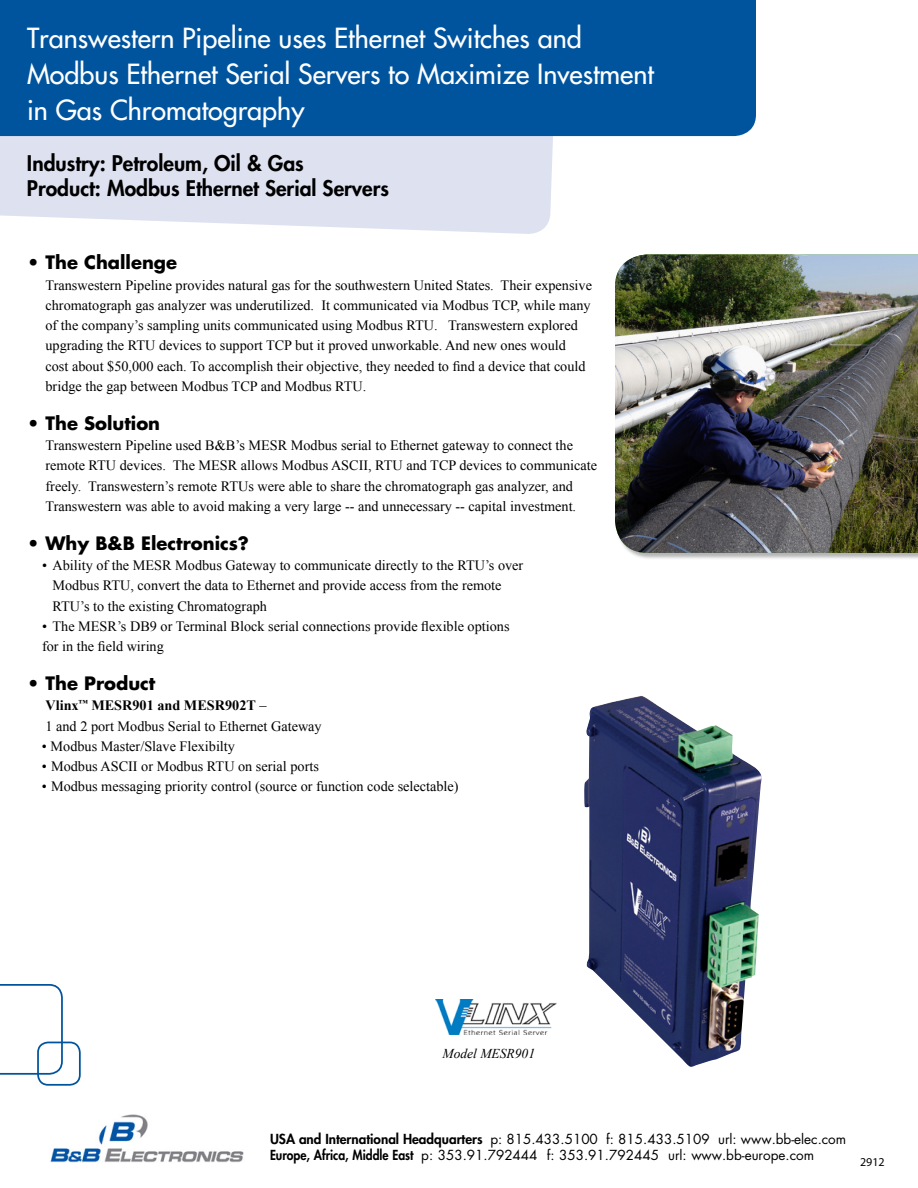
<style>
.page{position:relative;width:918px;height:1188px;background:#fff}
.page>*{position:absolute;margin:0;border:0;box-sizing:border-box;transform-origin:0 0}
.t1{font:27px/36px "Futura";color:#fff}
.t2{font:800 21px/25.2px "Futura";color:#000}
.t3{font:700 18px "Futura";color:#000}
.t4{font:14.25px/20.2px "Times New Roman";color:#000}
.t5{font:13.5px/16.2px "Futura";color:#000}
.t6{font:italic 13.5px "Times New Roman";color:#000}
.t7{font:12px "Myriad Pro";color:#020403}
.s1{font-weight:700}
.s2{font-weight:800}
</style>
<div class="page">
<svg style="left:0;top:136px;width:559px;height:98px;background:#e0e3f1"></svg>
<div style="left:0;top:0;width:756px;height:136px;background:#00549e"></div>
<div style="left:37px;top:1042px;width:44px;height:44px;border:2px solid #00549e;border-radius:10px"></div>
<svg style="left:0;top:984px;width:63px;height:91px"></svg>
<div style="left:615px;top:254px;width:303px;height:306px;background:#000;opacity:.3"></div>
<img style="left:615px;top:254px;width:303px;height:299px">
<img style="left:435px;top:1000px;width:121px;height:35px">
<img style="left:584px;top:696px;width:178px;height:371px">
<img style="left:50px;top:1114px;width:194px;height:49px">
<h1 class="t1" style="left:27px;top:19px;width:629px">Transwestern Pipeline uses Ethernet Switches and<br>Modbus Ethernet Serial Servers to Maximize Investment in Gas Chromatography</h1>
<h2 class="t2" style="left:27px;top:151px;width:363px">Industry: Petroleum, Oil &amp; Gas<br>Product: Modbus Ethernet Serial Servers</h2>
<p class="t3" style="left:27px;top:250px;width:152px">• The Challenge</p>
<p class="t4" style="left:46px;top:275px;width:548px">Transwestern Pipeline provides natural gas for the southwestern United States. Their expensive chromatograph gas analyzer was underutilized. It communicated via Modbus TCP, while many of the company’s sampling units communicated using Modbus RTU. Transwestern explored upgrading the RTU devices to support TCP but it proved unworkable. And new ones would cost about $50,000 each. To accomplish their objective, they needed to find a device that could bridge the gap between Modbus TCP and Modbus RTU.</p>
<p class="t3" style="left:27px;top:411px;width:135px">• The Solution</p>
<p class="t4" style="left:46px;top:435px;width:553px">Transwestern Pipeline used B&amp;B’s MESR Modbus serial to Ethernet gateway to connect the remote RTU devices. The MESR allows Modbus ASCII, RTU and TCP devices to communicate freely. Transwestern’s remote RTUs were able to share the chromatograph gas analyzer, and Transwestern was able to avoid making a very large -- and unnecessary -- capital investment.</p>
<p class="t3" style="left:27px;top:531px;width:223px">• Why B&amp;B Electronics?</p>
<p class="t4" style="left:53px;top:555px;width:472px;text-indent:-11px">• Ability of the MESR Modbus Gateway to communicate directly to the RTU’s over<br>Modbus RTU, convert the data to Ethernet and provide access from the remote<br>RTU’s to the existing Chromatograph</p>
<p class="t4" style="left:42px;top:616px;width:469px">• The MESR’s DB9 or Terminal Block serial connections provide flexible options for in the field wiring</p>
<p class="t3" style="left:27px;top:671px;width:130px">• The Product</p>
<p class="t4" style="left:46px;top:695px;width:278px"><span class="s1">Vlinx</span><sup>™</sup> <span class="s1">MESR901 and MESR902T</span> –<br>1 and 2 port Modbus Serial to Ethernet Gateway</p>
<p class="t4" style="left:42px;top:736px;width:195px">• Modbus Master/Slave Flexibilty</p>
<p class="t4" style="left:42px;top:756px;width:278px">• Modbus ASCII or Modbus RTU on serial ports</p>
<p class="t4" style="left:42px;top:776px;width:418px">• Modbus messaging priority control (source or function code selectable)</p>
<p class="t6" style="left:443px;top:1044px;width:94px">Model MESR901</p>
<p class="t5" style="left:270px;top:1131px;width:578px"><span class="s2">USA and International Headquarters</span> p: 815.433.5100 f: 815.433.5109 url: www.bb-elec.com<br><span class="s2">Europe, Africa, Middle East</span> p: 353.91.792444 f: 353.91.792445 url: www.bb-europe.com</p>
<p class="t7" style="left:860px;top:1155px;width:26px">2912</p>
</div>
